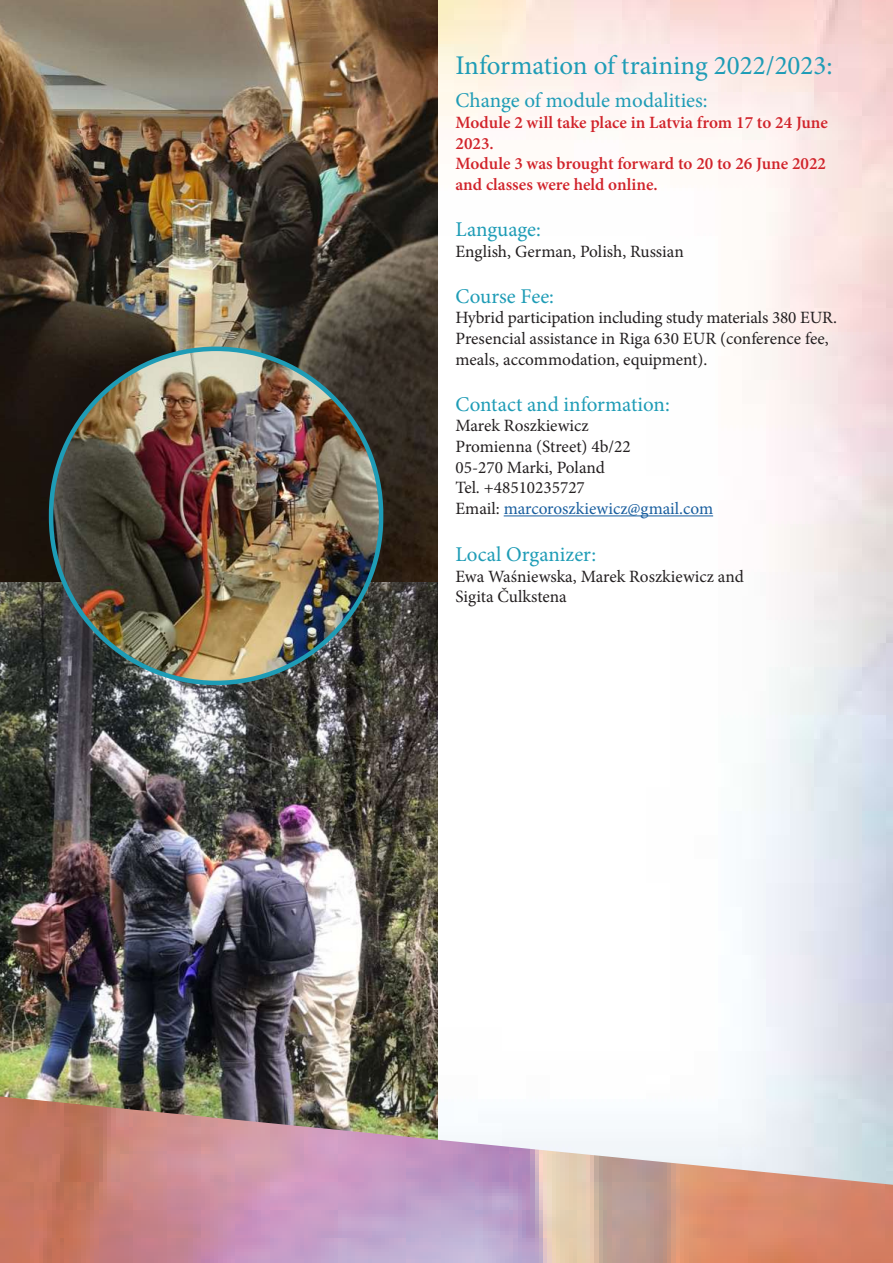
<style>
.page{position:relative;width:893px;height:1263px;background:#fff}
.page>*{position:absolute;margin:0;border:0;box-sizing:border-box;transform-origin:0 0}
.t1{font:27px "Minion Pro";color:#1e9cb6}
.t2{font:21px "Minion Pro";color:#1e9cb6}
.t3{font:17.25px/20.7px "Minion Pro";letter-spacing:-.005em;color:#231f20}
.t4{font:600 17.25px/20.7px "Minion Pro";color:#d1232a}
.s1{color:#175d9e}
</style>
<div class="page">
<img style="left:437px;top:0;width:456px;height:1096px">
<img style="left:0;top:582px;width:437px;height:514px">
<img style="left:0;top:1096px;width:893px;height:167px">
<img style="left:0;top:0;width:437px;height:582px">
<img style="left:51px;top:349px;width:330px;height:334px;border-radius:165px">
<hr style="left:504px;top:515px;width:209px;height:1px;background:#175d9e">
<h1 class="t1" style="left:455px;top:51px;width:379px">Information of training 2022/2023:</h1>
<p class="t2" style="left:455px;top:90px;width:254px">Change of module modalities:</p>
<p class="t4" style="left:455px;top:114px;width:374px">Module 2 will take place in Latvia from 17 to 24 June 2023.<br>Module 3 was brought forward to 20 to 26 June 2022 and classes were held online.</p>
<p class="t2" style="left:455px;top:218px;width:87px">Language:</p>
<p class="t3" style="left:455px;top:241px;width:230px">English, German, Polish, Russian</p>
<p class="t2" style="left:455px;top:285px;width:100px">Course Fee:</p>
<p class="t3" style="left:455px;top:308px;width:383px">Hybrid participation including study materials 380 EUR.<br>Presencial assistance in Riga 630 EUR (conference fee, meals, accommodation, equipment).</p>
<p class="t2" style="left:455px;top:393px;width:216px">Contact and information:</p>
<p class="t3" style="left:455px;top:416px;width:259px">Marek Roszkiewicz<br>Promienna (Street) 4b/22<br>05-270 Marki, Poland<br>Tel. +48510235727<br>Email: <span class="s1">marcoroszkiewicz@gmail.com</span></p>
<p class="t2" style="left:455px;top:543px;width:142px">Local Organizer:</p>
<p class="t3" style="left:455px;top:566px;width:290px">Ewa Waśniewska, Marek Roszkiewicz and<br>Sigita Čulkstena</p>
</div>
